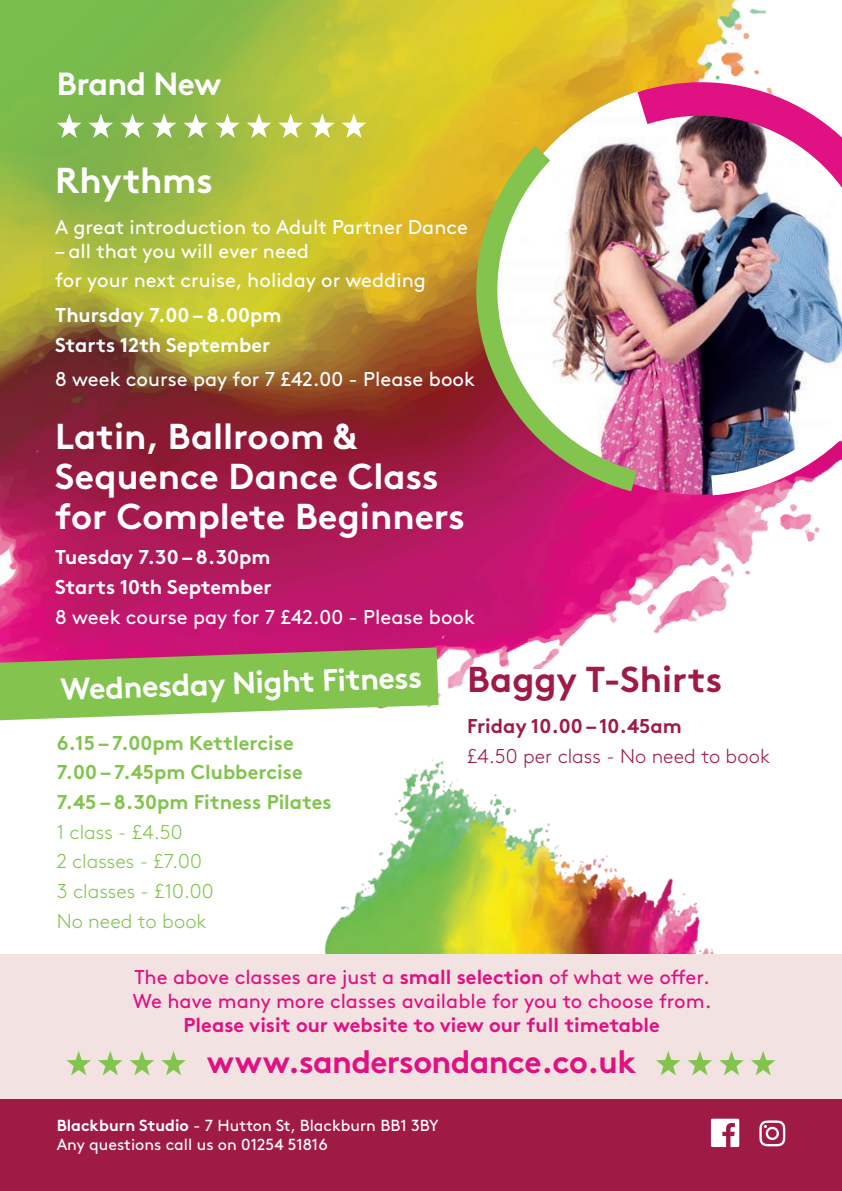
<style>
.page{position:relative;width:842px;height:1191px;background:#fff}
.page>*{position:absolute;margin:0;border:0;box-sizing:border-box;transform-origin:0 0}
.Class_Heading{font:700 36px/40px "Brown";color:#fff}
.Class_Heading-2{font:700 36px "Brown";color:#9f1b46}
.t1{font:700 32px "Brown";letter-spacing:-.02em;color:#e01182}
.t2{font:700 32px "Brown";letter-spacing:-.02em;color:#fff}
.t3{font:700 30.8px "Brown";color:#fff}
.Class_Price{font:20px/28.8px "Brown";color:#fff}
.t4{font:20px/24px "Brown";color:#e01182;text-align:center}
.Class_Times{font:700 20px "Brown";color:#fff}
.Class_Times-2{font:700 20px "Brown";color:#82c44e}
.Class_Price-2{font:300 20px "Brown";color:#82c44e}
.Class_Price-3{font:300 20px "Brown";color:#9f1b46}
.Class_Times-3{font:700 20px "Brown";color:#9f1b46}
.t5{font:16px "Brown";color:#fff}
.s1{font-weight:700}
</style>
<div class="page">
<img style="left:0;top:0;width:820px;height:698px">
<div style="left:468px;top:669px;width:164px;height:36px;background:#fff"></div>
<img style="left:493px;top:92px;width:198px;height:402px">
<img style="left:691px;top:368px;width:151px;height:138px">
<svg style="left:430px;top:123px;width:230px;height:384px"></svg>
<img style="left:600px;top:65px;width:242px;height:303px">
<img style="left:324px;top:759px;width:390px;height:195px">
<div style="left:0;top:1090px;width:842px;height:101px;background:#9f1b46"></div>
<svg style="left:711px;top:1118px;width:28px;height:29px"></svg>
<svg style="left:759px;top:1120px;width:26px;height:26px"></svg>
<svg style="left:57px;top:113px;width:24px;height:25px"></svg>
<svg style="left:89px;top:113px;width:24px;height:25px"></svg>
<svg style="left:120px;top:113px;width:25px;height:25px"></svg>
<svg style="left:152px;top:113px;width:24px;height:25px"></svg>
<svg style="left:183px;top:113px;width:25px;height:25px"></svg>
<svg style="left:215px;top:113px;width:25px;height:25px"></svg>
<svg style="left:247px;top:113px;width:24px;height:25px"></svg>
<svg style="left:310px;top:113px;width:25px;height:25px"></svg>
<svg style="left:278px;top:113px;width:25px;height:25px"></svg>
<svg style="left:342px;top:113px;width:24px;height:25px"></svg>
<svg style="left:0;top:647px;width:439px;height:73px;background:#97b665"></svg>
<div style="left:0;top:954px;width:842px;height:144px;background:#f2e2e1"></div>
<svg style="left:66px;top:1051px;width:25px;height:24px"></svg>
<svg style="left:656px;top:1051px;width:24px;height:24px"></svg>
<svg style="left:98px;top:1051px;width:25px;height:24px"></svg>
<svg style="left:688px;top:1051px;width:24px;height:24px"></svg>
<svg style="left:130px;top:1051px;width:24px;height:24px"></svg>
<svg style="left:719px;top:1051px;width:25px;height:24px"></svg>
<svg style="left:161px;top:1051px;width:25px;height:24px"></svg>
<svg style="left:751px;top:1051px;width:24px;height:24px"></svg>
<p class="t2" style="left:57px;top:58px;width:166px">Brand New</p>
<p class="Class_Heading" style="left:55px;top:156px;width:159px">Rhythms</p>
<p class="Class_Price" style="left:55px;top:211px;width:414px">A great introduction to Adult Partner Dance</p>
<p class="Class_Price" style="left:55px;top:235px;width:372px">– all that you will ever need<br>for your next cruise, holiday or wedding</p>
<p class="Class_Times" style="left:55px;top:299px;width:228px">Thursday 7.00 – 8.00pm</p>
<p class="Class_Times" style="left:55px;top:328px;width:217px">Starts 12th September</p>
<p class="Class_Price" style="left:55px;top:363px;width:421px">8 week course pay for 7 £42.00 - Please book</p>
<p class="Class_Heading" style="left:55px;top:412px;width:411px">Latin, Ballroom &amp;<br>Sequence Dance Class for Complete Beginners</p>
<p class="Class_Times" style="left:55px;top:541px;width:217px">Tuesday 7.30 – 8.30pm</p>
<p class="Class_Times" style="left:55px;top:571px;width:218px">Starts 10th September</p>
<p class="Class_Price" style="left:55px;top:600px;width:421px">8 week course pay for 7 £42.00 - Please book</p>
<p class="Class_Heading-2" style="left:467px;top:650px;width:257px">Baggy T-Shirts</p>
<p class="Class_Times-3" style="left:467px;top:710px;width:216px">Friday 10.00 – 10.45am</p>
<p class="Class_Price-3" style="left:467px;top:741px;width:304px">£4.50 per class - No need to book</p>
<p class="t3" style="left:60px;top:664px;width:363px;rotate:-2deg">Wednesday Night Fitness</p>
<p class="Class_Times-2" style="left:57px;top:726px;width:238px">6.15 – 7.00pm Kettlercise</p>
<p class="Class_Times-2" style="left:57px;top:756px;width:247px">7.00 – 7.45pm Clubbercise</p>
<p class="Class_Times-2" style="left:57px;top:785px;width:277px">7.45 – 8.30pm Fitness Pilates</p>
<p class="Class_Price-2" style="left:57px;top:817px;width:127px">1 class - £4.50</p>
<p class="Class_Price-2" style="left:57px;top:846px;width:147px">2 classes - £7.00</p>
<p class="Class_Price-2" style="left:57px;top:876px;width:158px">3 classes - £10.00</p>
<p class="Class_Price-2" style="left:57px;top:906px;width:151px">No need to book</p>
<p class="t4" style="left:133px;top:963px;width:580px">The above classes are just a <span class="s1">small selection</span> of what we offer.<br>We have many more classes available for you to choose from.<br><span class="s1">Please visit our website to view our full timetable</span></p>
<p class="t1" style="left:207px;top:1035px;width:431px">www.sandersondance.co.uk</p>
<p class="t5" style="left:57px;top:1113px;width:383px"><span class="s1">Blackburn Studio</span> - 7 Hutton St, Blackburn BB1 3BY</p>
<p class="t5" style="left:57px;top:1132px;width:273px">Any questions call us on 01254 51816</p>
</div>
